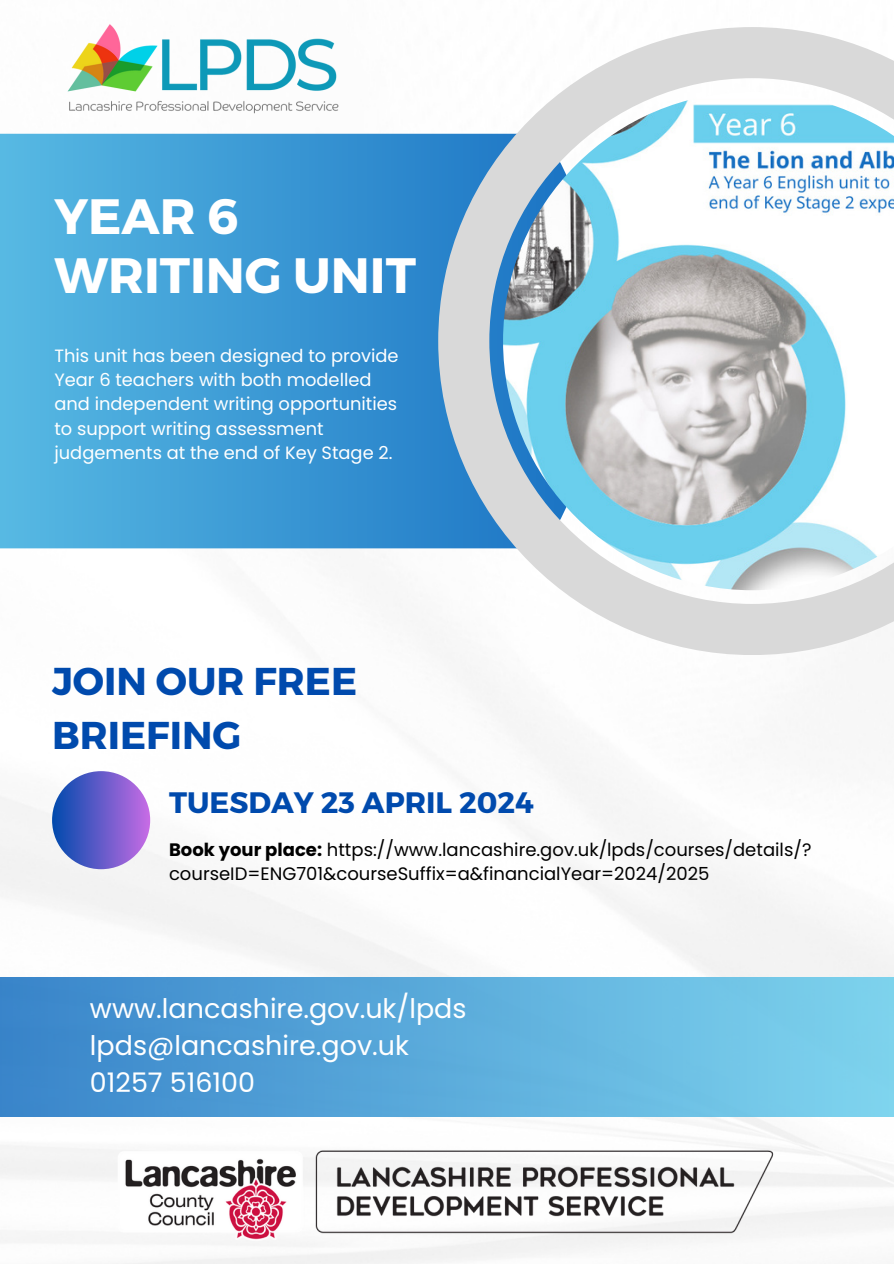
<style>
.page{position:relative;width:894px;height:1264px;background:#fff}
.page>*{position:absolute;margin:0;border:0;box-sizing:border-box;transform-origin:0 0}
.t1{font:700 49.65px "Montserrat";color:#fff}
.t2{font:700 38.7px/53.8px "Montserrat";color:#004aad}
.t3{font:700 29.55px "Montserrat";color:#004aad}
.t4{font:27px/37.2px "Poppins";color:#fff}
.t5{font:18px/24.8px "Poppins";color:#000}
.t6{font:17.85px/24.3px "Poppins";color:#fff}
.s1{font-weight:700}
</style>
<div class="page">
<img style="left:0;top:133px;width:893px;height:1130px">
<svg style="left:0;top:134px;width:438px;height:414px"></svg>
<svg style="left:438px;top:27px;width:455px;height:628px"></svg>
<div style="left:52px;top:771px;width:98px;height:98px;background:linear-gradient(to right,#024bad,#c56be4);border-radius:50%"></div>
<div style="left:0;top:977px;width:893px;height:139px;background:linear-gradient(to right,#3984c9,#7ed4ee)"></div>
<img style="left:112px;top:1141px;width:669px;height:112px">
<img style="left:23px;top:24px;width:367px;height:178px">
<h1 class="t1" style="left:54px;top:184px;width:186px">YEAR 6</h1>
<p class="t1" style="left:54px;top:243px;width:363px">WRITING UNIT</p>
<h2 class="t6" style="left:54px;top:343px;width:345px">This unit has been designed to provide Year 6 teachers with both modelled and independent writing opportunities to support writing assessment judgements at the end of Key Stage 2.</h2>
<p class="t2" style="left:52px;top:652px;width:306px">JOIN OUR FREE<br>BRIEFING</p>
<h3 class="t3" style="left:169px;top:782px;width:366px">TUESDAY 23 APRIL 2024</h3>
<p class="t5" style="left:169px;top:836px;width:643px"><span class="s1">Book your place:</span> https://www.lancashire.gov.uk/lpds/courses/details/? courseID=ENG701&amp;courseSuffix=a&amp;financialYear=2024/2025</p>
<p class="t4" style="left:90px;top:989px;width:378px">www.lancashire.gov.uk/lpds lpds@lancashire.gov.uk<br>01257 516100</p>
</div>
